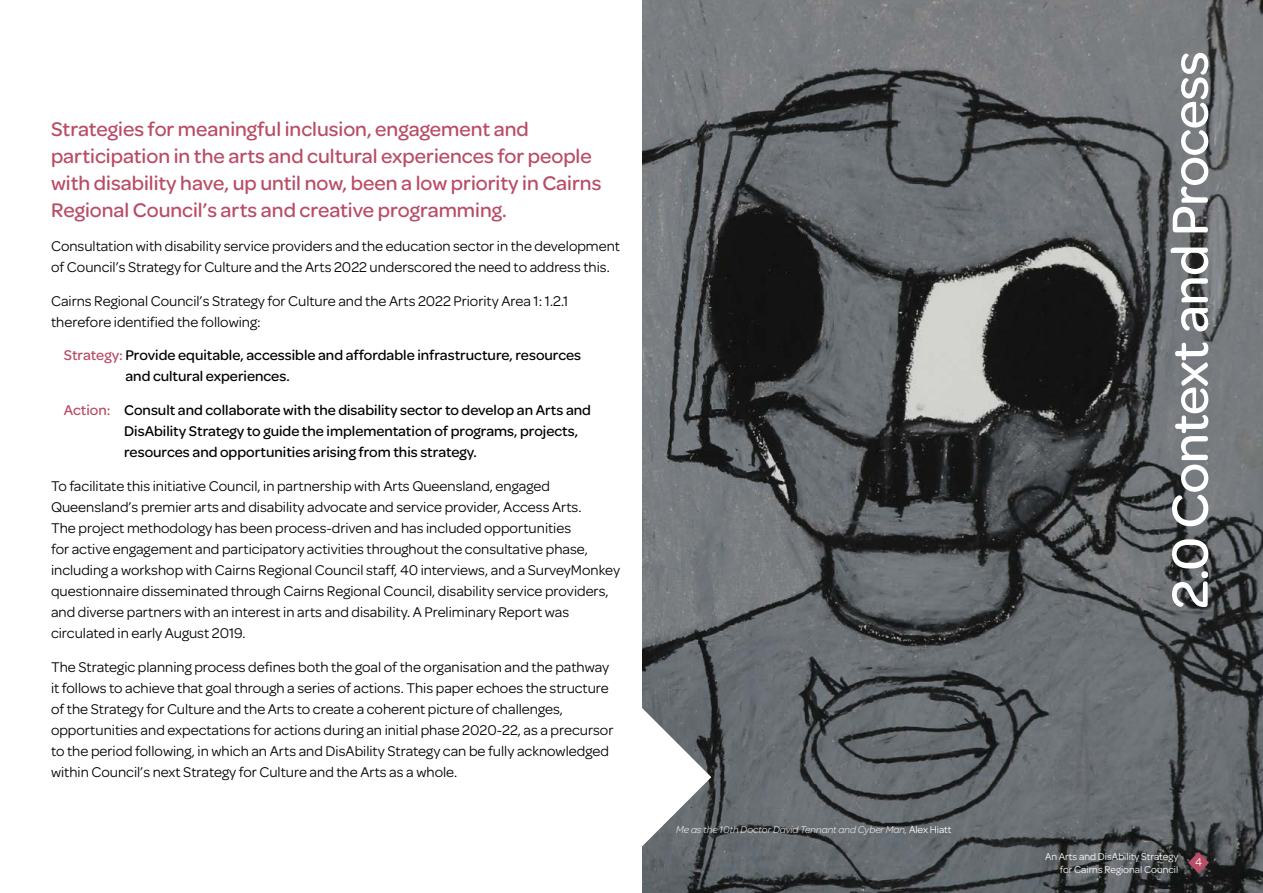
<style>
.page{position:relative;width:1263px;height:893px;background:#fff}
.page>*{position:absolute;margin:0;border:0;box-sizing:border-box;transform-origin:0 0}
.t1{font:500 54px "Omnes";letter-spacing:-.01em;color:#fff}
.t2{font:500 21px/27px "Omnes";color:#b94c66}
.t3{font:15px/21px "Omnes";color:#000}
.t4{font:500 15px/21px "Omnes";color:#000}
.t5{font:12px "Omnes";color:#fff}
.t6{font:10.5px/12.6px "Omnes";color:#fff;text-align:right}
.t7{font:italic 300 10.5px "Omnes";color:#fff}
.s1{color:#b94c66}
.s2{font-weight:400;font-style:normal}
</style>
<div class="page">
<img style="left:642px;top:0;width:621px;height:893px">
<svg style="left:642px;top:708px;width:69px;height:138px"></svg>
<svg style="left:1188px;top:852px;width:21px;height:21px"></svg>
<h2 class="t2" style="left:51px;top:116px;width:552px">Strategies for meaningful inclusion, engagement and participation in the arts and cultural experiences for people with disability have, up until now, been a low priority in Cairns Regional Council’s arts and creative programming.</h2>
<p class="t3" style="left:51px;top:236px;width:570px">Consultation with disability service providers and the education sector in the development of Council’s Strategy for Culture and the Arts 2022 underscored the need to address this.</p>
<p class="t3" style="left:51px;top:290px;width:519px">Cairns Regional Council’s Strategy for Culture and the Arts 2022 Priority Area 1: 1.2.1 therefore identified the following:</p>
<p class="t4" style="left:125px;top:345px;width:457px;text-indent:-62px"><span class="s1">Strategy:</span> Provide equitable, accessible and affordable infrastructure, resources and cultural experiences.</p>
<p class="t4" style="left:124px;top:400px;width:468px;text-indent:-60px"><span class="s1">Action:</span> Consult and collaborate with the disability sector to develop an Arts and<br>DisAbility Strategy to guide the implementation of programs, projects, resources and opportunities arising from this strategy.</p>
<p class="t3" style="left:51px;top:476px;width:571px">To facilitate this initiative Council, in partnership with Arts Queensland, engaged Queensland’s premier arts and disability advocate and service provider, Access Arts.<br>The project methodology has been process-driven and has included opportunities<br>for active engagement and participatory activities throughout the consultative phase, including a workshop with Cairns Regional Council staff, 40 interviews, and a SurveyMonkey questionnaire disseminated through Cairns Regional Council, disability service providers, and diverse partners with an interest in arts and disability. A Preliminary Report was circulated in early August 2019.</p>
<p class="t3" style="left:51px;top:656px;width:564px">The Strategic planning process defines both the goal of the organisation and the pathway it follows to achieve that goal through a series of actions. This paper echoes the structure of the Strategy for Culture and the Arts to create a coherent picture of challenges, opportunities and expectations for actions during an initial phase 2020-22, as a precursor to the period following, in which an Arts and DisAbility Strategy can be fully acknowledged within Council’s next Strategy for Culture and the Arts as a whole.</p>
<p class="t7" style="left:676px;top:824px;width:277px">Me as the 10th Doctor David Tennant and Cyber Man, <span class="s2">Alex Hiatt</span></p>
<h1 class="t1" style="left:1159px;top:609px;width:559px;rotate:-90deg">2.0 Context and Process</h1>
<p class="t6" style="left:1045px;top:850px;width:135px">An Arts and DisAbility Strategy for Cairns Regional Council</p>
<p class="t5" style="left:1195px;top:855px;width:8px">4</p>
</div>
